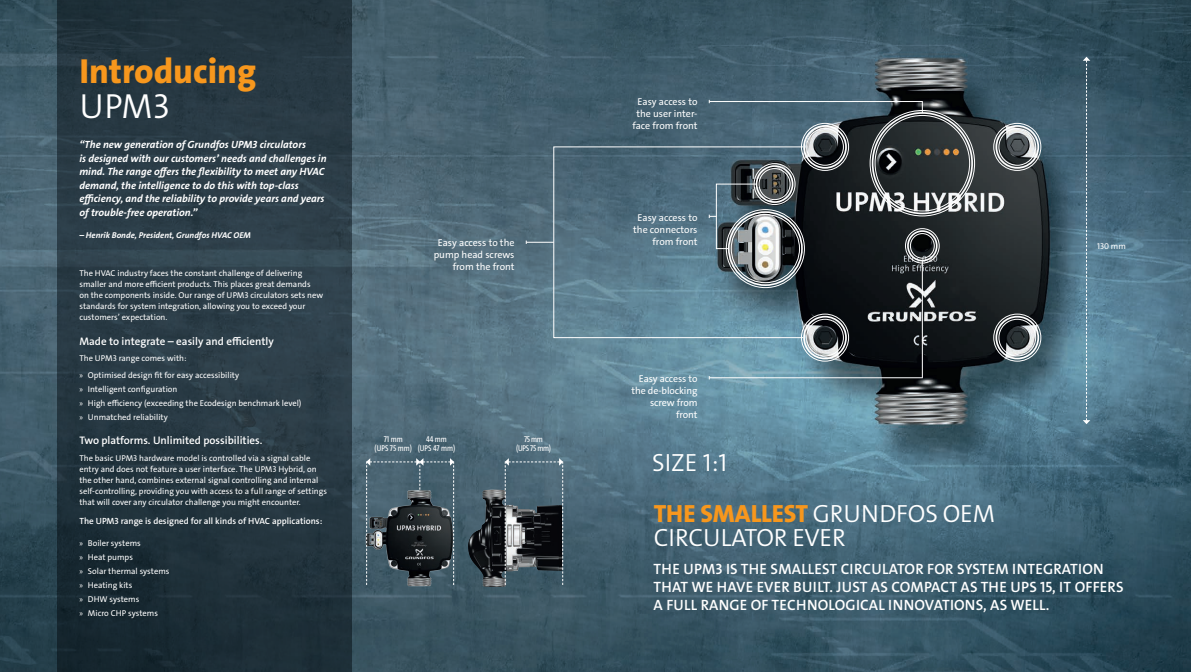
<style>
.page{position:relative;width:1191px;height:672px;background:#fff}
.page>*{position:absolute;margin:0;border:0;box-sizing:border-box;transform-origin:0 0}
.t1{font:35px "Grundfos The Sans V2 OT 8 XB";color:#f7971d}
.t2{font:35px "Grundfos The Sans V2 OT 4 SL";color:#fff}
.t3{font:25px "Grundfos The Sans V2 OT 8 XB";letter-spacing:-.005em;color:#f7971d}
.t4{font:25px "Grundfos The Sans V2 OT 4 SL";letter-spacing:-.005em;color:#fff}
.t5{font:15px/18px "Grundfos The Sans V2 OT 6 SB";letter-spacing:.015em;color:#fff}
.t6{font:11px "Grundfos The Sans V2 OT 6 SB";color:#fff}
.t7{font:10.5px/13.5px "Grundfos The Sans V2 OT 7 B Italic";color:#fff}
.t8{font:10px/12px "Grundfos The Sans V2 OT 5 R";color:#fff;text-align:right}
.t9{font:9px "Grundfos The Sans V2 OT 6 SB";color:#fff}
.t10{font:8.5px/11px "Grundfos The Sans V2 OT 5 R";color:#fff}
.t11{font:8.5px "Grundfos The Sans V2 OT 7 B Italic";color:#fff}
.t12{font:8.5px/9px "Grundfos The Sans Cd OT 5 R";letter-spacing:-.01em;color:#fff;text-align:center}
.t13{font:8.5px/9px "Grundfos The Sans Cd OT 5 R";letter-spacing:-.035em;color:#fff;text-align:center}
.s1{font-family:"Myriad Pro"}
.s2{font-family:"Grundfos The Sans V2 OT 4 SL";color:#fff}
</style>
<div class="page">
<img style="left:0;top:0;width:1191px;height:672px">
<svg style="left:57px;top:0;width:294px;height:672px;background:#253640"></svg>
<div style="left:801px;top:123px;width:48px;height:48px;border:1px solid #fff;border-radius:50%"></div>
<div style="left:803px;top:125px;width:44px;height:44px;border:2px solid #fff;border-radius:50%"></div>
<div style="left:806px;top:128px;width:38px;height:38px;border:1px solid #fff;border-radius:50%"></div>
<div style="left:801px;top:314px;width:48px;height:47px;border:1px solid #fff;border-radius:50%"></div>
<div style="left:803px;top:316px;width:44px;height:43px;border:2px solid #fff;border-radius:50%"></div>
<div style="left:806px;top:319px;width:38px;height:37px;border:1px solid #fff;border-radius:50%"></div>
<div style="left:993px;top:123px;width:48px;height:48px;border:1px solid #fff;border-radius:50%"></div>
<div style="left:995px;top:125px;width:44px;height:44px;border:2px solid #fff;border-radius:50%"></div>
<div style="left:998px;top:128px;width:38px;height:38px;border:1px solid #fff;border-radius:50%"></div>
<div style="left:993px;top:314px;width:48px;height:47px;border:1px solid #fff;border-radius:50%"></div>
<div style="left:995px;top:316px;width:44px;height:43px;border:2px solid #fff;border-radius:50%"></div>
<div style="left:998px;top:319px;width:38px;height:37px;border:1px solid #fff;border-radius:50%"></div>
<div style="left:728px;top:211px;width:74px;height:75px;border:2px solid #fff;border-radius:50%"></div>
<div style="left:731px;top:214px;width:69px;height:69px;border:1px solid #fff;border-radius:50%"></div>
<div style="left:871px;top:112px;width:102px;height:102px;border:2px solid #fff;border-radius:50%"></div>
<div style="left:753px;top:163px;width:42px;height:42px;border:1px solid #fff;border-radius:50%"></div>
<div style="left:755px;top:165px;width:38px;height:38px;border:2px solid #fff;border-radius:50%"></div>
<div style="left:758px;top:168px;width:32px;height:32px;border:1px solid #fff;border-radius:50%"></div>
<div style="left:905px;top:228px;width:34px;height:35px;border:1px solid #fff;border-radius:50%"></div>
<div style="left:907px;top:230px;width:30px;height:31px;border:2px solid #fff;border-radius:50%"></div>
<div style="left:910px;top:233px;width:24px;height:26px;border:1px solid #fff;border-radius:50%"></div>
<hr style="left:709px;top:377px;width:213px;height:1px;background:#fff">
<div style="left:553px;top:146px;width:250px;height:192px;border:1px solid #fff"></div>
<svg style="left:709px;top:183px;width:48px;height:66px;background:#5d6d76"></svg>
<svg style="left:526px;top:241px;width:28px;height:3px"></svg>
<hr style="left:709px;top:101px;width:213px;height:1px;background:#fff">
<img style="left:363px;top:487px;width:94px;height:102px">
<img style="left:480px;top:489px;width:12px;height:40px">
<svg style="left:366px;top:458px;width:88px;height:127px;background:#415058"></svg>
<svg style="left:505px;top:458px;width:58px;height:127px;background:#4a5961"></svg>
<svg style="left:1082px;top:57px;width:8px;height:367px;background:#618496"></svg>
<hr style="left:922px;top:260px;width:1px;height:118px;background:#fff">
<h1 class="t1" style="left:79px;top:48px;width:178px">Introducing</h1>
<h1 class="t2" style="left:79px;top:83px;width:92px">UPM3</h1>
<p class="t7" style="left:79px;top:138px;width:249px">“The new generation of Grundfos UPM3 circulators<br>is designed with our customers’ needs and challenges in mind. The range offers the flexibility to meet any HVAC demand, the intelligence to do this with top-class efficiency, and the reliability to provide years and years of trouble-free operation.”</p>
<p class="t11" style="left:79px;top:229px;width:173px">– Henrik Bonde, President, Grundfos HVAC OEM</p>
<p class="t10" style="left:79px;top:268px;width:245px">The HVAC industry faces the constant challenge of delivering smaller and more efficient products. This places great demands<br>on the components inside. Our range of UPM3 circulators sets new standards for system integration, allowing you to exceed your customers’ expectation.</p>
<p class="t6" style="left:79px;top:334px;width:196px">Made to integrate – easily and efficiently</p>
<p class="t10" style="left:79px;top:350px;width:161px;line-height:16.7px">The UPM3 range comes with:<br><span class="s1">»</span> Optimised design fit for easy accessibility</p>
<p class="t10" style="left:79px;top:382px;width:224px;line-height:13.8px"><span class="s1">»</span> Intelligent configuration<br><span class="s1">»</span> High efficiency (exceeding the Ecodesign benchmark level) <span class="s1">»</span> Unmatched reliability</p>
<p class="t6" style="left:79px;top:433px;width:184px">Two platforms. Unlimited possibilities.</p>
<p class="t10" style="left:79px;top:452px;width:249px">The basic UPM3 hardware model is controlled via a signal cable entry and does not feature a user interface. The UPM3 Hybrid, on the other hand, combines external signal controlling and internal self-controlling, providing you with access to a full range of settings that will cover any circulator challenge you might encounter.</p>
<p class="t9" style="left:79px;top:515px;width:244px">The UPM3 range is designed for all kinds of HVAC applications:</p>
<p class="t10" style="left:79px;top:537px;width:92px;line-height:13.8px"><span class="s1">»</span> Boiler systems<br><span class="s1">»</span> Heat pumps<br><span class="s1">»</span> Solar thermal systems <span class="s1">»</span> Heating kits<br><span class="s1">»</span> DHW systems<br><span class="s1">»</span> Micro CHP systems</p>
<p class="t8" style="left:434px;top:237px;width:82px">Easy access to the pump head screws from the front</p>
<p class="t12" style="left:374px;top:435px;width:39px">71 mm<br>(UPS 75 mm)</p>
<p class="t13" style="left:516px;top:435px;width:36px">75 mm<br>(UPS 75 mm)</p>
<p class="t12" style="left:418px;top:435px;width:39px">44 mm<br>(UPS 47 mm)</p>
<p class="t8" style="left:632px;top:96px;width:67px;text-align:center">Easy access to the user inter&shy;face from front</p>
<p class="t8" style="left:633px;top:211px;width:66px">Easy access to the connectors from front</p>
<p class="t8" style="left:631px;top:373px;width:67px">Easy access to the de-blocking screw from front</p>
<h2 class="t4" style="left:652px;top:446px;width:77px">SIZE 1:1</h2>
<h2 class="t3" style="left:653px;top:497px;width:343px">THE SMALLEST <span class="s2">GRUNDFOS OEM</span></h2>
<h2 class="t4" style="left:653px;top:521px;width:193px">CIRCULATOR EVER</h2>
<p class="t10" style="left:1097px;top:240px;width:30px">130 mm</p>
<h3 class="t5" style="left:653px;top:560px;width:471px">THE UPM3 IS THE SMALLEST CIRCULATOR FOR SYSTEM INTEGRATION<br>THAT WE HAVE EVER BUILT. JUST AS COMPACT AS THE UPS 15, IT OFFERS<br>A FULL RANGE OF TECHNOLOGICAL INNOVATIONS, AS WELL.</h3>
</div>
